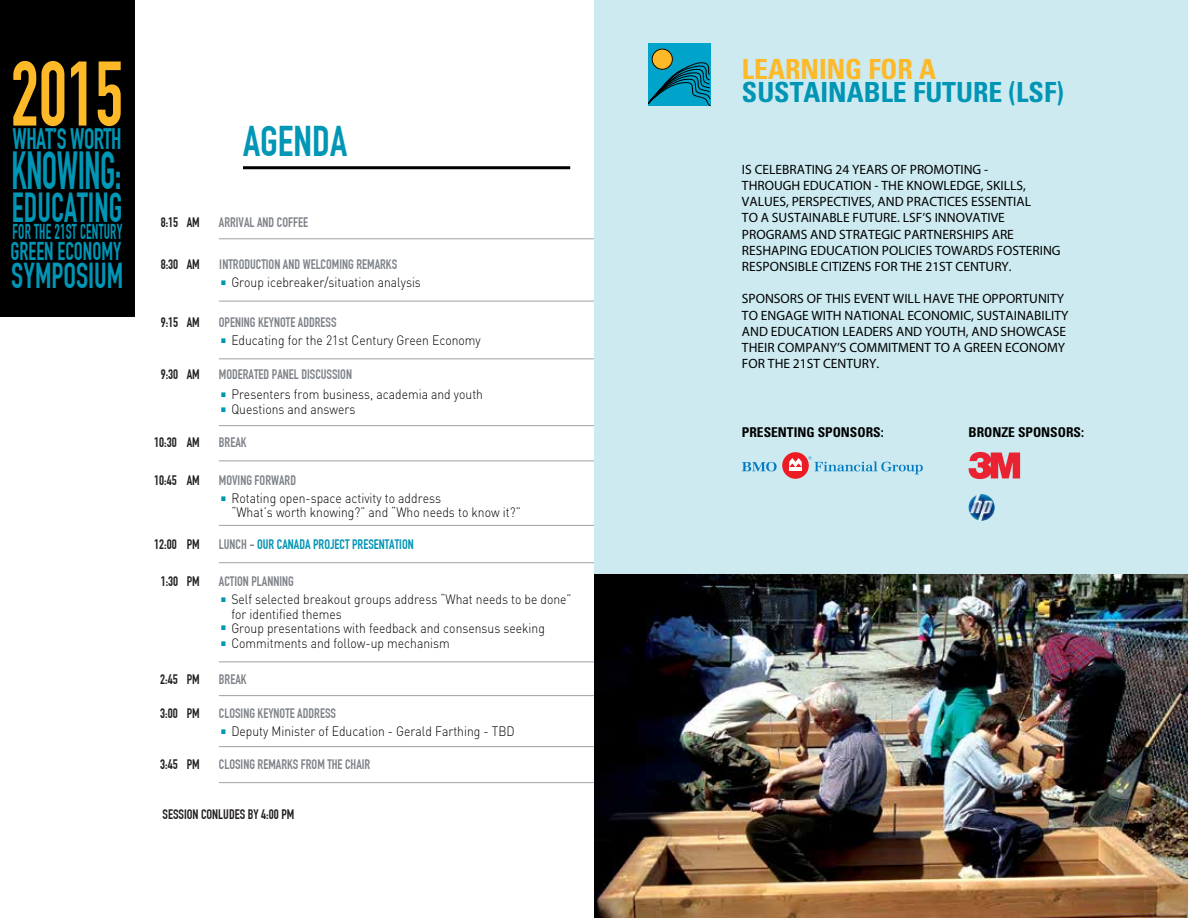
<style>
.page{position:relative;width:1188px;height:918px;background:#fff}
.page>*{position:absolute;margin:0;border:0;box-sizing:border-box;transform-origin:0 0}
.t1{font:700 90px "DIN Condensed";color:#fdb927;scale:.84 1}
.t2{font:700 52.35px "DIN Condensed";letter-spacing:-.015em;color:#0096b5;scale:.69 1}
.t3{font:700 42px "DIN Condensed";color:#0096b5}
.t4{font:700 41.1px "DIN Condensed";color:#0096b5;scale:.78 1}
.t5{font:500 37.5px/35.7px "DIN";color:#0095b4;scale:.9 1}
.t6{font:700 35.25px "DIN Condensed";color:#0096b5;scale:.84 1}
.t7{font:700 28.95px "DIN Condensed";letter-spacing:-.025em;color:#0096b5;scale:.84 1}
.t8{font:700 condensed 27.75px "Univers LT Std";color:#0095b4}
.t9{font:700 condensed 27.75px "Univers LT Std";color:#fdb927}
.t10{font:700 25.2px "DIN Condensed";color:#0096b5;scale:.84 1}
.t11{font:700 21px "DIN Condensed";letter-spacing:.015em;color:#0096b5;scale:.7 1}
.t12{font:condensed 13.5px/16.2px "Univers LT";color:#000}
.t13{font:300 13.5px/14.5px "DIN";color:#000;scale:.9 1}
.t14{font:700 13.5px "DIN Condensed";color:#7f848a}
.t15{font:700 13.5px "DIN Condensed";color:#221f20}
.t16{font:700 13.5px "DIN Condensed";color:#0095b4}
.t17{font:700 condensed 13.5px "Univers LT Std";color:#000}
.t18{font:700 13.5px "DIN Condensed";color:#231f20}
.s1{font-family:"DIN";font-weight:500}
.s2{color:#7f848a}
</style>
<div class="page">
<img style="left:594px;top:574px;width:594px;height:344px">
<div style="left:0;top:0;width:135px;height:316px;background:#000"></div>
<hr style="left:243px;top:166px;width:327px;height:3px;background:#000">
<hr style="left:219px;top:239px;width:375px;height:1px;background:#a1a1a4">
<hr style="left:219px;top:301px;width:375px;height:1px;background:#a1a1a4">
<hr style="left:219px;top:359px;width:375px;height:1px;background:#a1a1a4">
<hr style="left:219px;top:461px;width:375px;height:1px;background:#a1a1a4">
<hr style="left:219px;top:782px;width:375px;height:1px;background:#a1a1a4">
<hr style="left:219px;top:425px;width:375px;height:1px;background:#a1a1a4">
<hr style="left:219px;top:695px;width:375px;height:1px;background:#a1a1a4">
<hr style="left:219px;top:662px;width:375px;height:1px;background:#a1a1a4">
<hr style="left:219px;top:525px;width:375px;height:1px;background:#a1a1a4">
<hr style="left:219px;top:746px;width:375px;height:1px;background:#a1a1a4">
<hr style="left:219px;top:562px;width:375px;height:1px;background:#a1a1a4">
<div style="left:594px;top:0;width:594px;height:574px;background:#cceaf0"></div>
<div style="left:648px;top:44px;width:63px;height:62px;background:#00a3c9"></div>
<div style="left:652px;top:49px;width:21px;height:21px;background:#fdb927;border:1px solid #fdb927;border-radius:50%"></div>
<div style="left:652px;top:49px;width:21px;height:21px;border:1px solid #000;border-radius:50%"></div>
<svg style="left:648px;top:60px;width:63px;height:47px"></svg>
<div style="left:782px;top:452px;width:27px;height:27px;background:#ed1c24;border-radius:50%"></div>
<hr style="left:789px;top:467px;width:13px;height:4px;background:#fff">
<svg style="left:789px;top:458px;width:13px;height:9px"></svg>
<svg style="left:742px;top:462px;width:35px;height:9px"></svg>
<svg style="left:809px;top:456px;width:114px;height:18px"></svg>
<svg style="left:968px;top:452px;width:52px;height:27px"></svg>
<img style="left:969px;top:494px;width:26px;height:27px;border-radius:13px">
<h1 class="t1" style="left:11px;top:41px;width:135px">2015</h1>
<h3 class="t7" style="left:13px;top:122px;width:131px">WHAT’S WORTH</h3>
<h2 class="t2" style="left:12px;top:140px;width:161px">KNOWING:</h2>
<h3 class="t11" style="left:13px;top:219px;width:159px">FOR THE 21ST CENTURY</h3>
<h3 class="t6" style="left:11px;top:255px;width:135px">SYMPOSIUM</h3>
<h3 class="t4" style="left:12px;top:183px;width:143px">EDUCATING</h3>
<h3 class="t10" style="left:10px;top:236px;width:134px">GREEN ECONOMY</h3>
<h3 class="t3" style="left:243px;top:116px;width:106px">AGENDA</h3>
<p class="t15" style="left:161px;top:214px;width:41px">8:15 AM</p>
<p class="t15" style="left:161px;top:256px;width:41px">8:30 AM</p>
<p class="t15" style="left:161px;top:314px;width:41px">9:15 AM</p>
<p class="t14" style="left:219px;top:214px;width:91px">ARRIVAL AND COFFEE</p>
<p class="t14" style="left:219px;top:256px;width:180px"><span class="s1">I</span>NTRODUCTION AND WELCOMING REMARKS</p>
<h3 class="t5" style="left:219px;top:252px;width:12px">.</h3>
<p class="t13" style="left:231px;top:275px;width:212px">Group icebreaker/situation analysis</p>
<p class="t14" style="left:219px;top:314px;width:119px">OPENING KEYNOTE ADDRESS</p>
<h3 class="t5" style="left:219px;top:310px;width:12px">.</h3>
<p class="t13" style="left:231px;top:332px;width:279px">Educating for the 21st Century Green Economy</p>
<p class="t15" style="left:161px;top:366px;width:41px">9:30 AM</p>
<p class="t14" style="left:219px;top:366px;width:135px">MODERATED PANEL DISCUSSION</p>
<p class="t15" style="left:154px;top:435px;width:47px">10:30 AM</p>
<p class="t15" style="left:154px;top:472px;width:47px">10:45 AM</p>
<p class="t15" style="left:154px;top:537px;width:47px">12:00 PM</p>
<p class="t15" style="left:161px;top:573px;width:41px">1:30 PM</p>
<h3 class="t5" style="left:219px;top:364px;width:12px">.</h3>
<p class="t13" style="left:231px;top:386px;width:281px">Presenters from business, academia and youth</p>
<h3 class="t5" style="left:219px;top:380px;width:12px">.</h3>
<p class="t13" style="left:231px;top:402px;width:140px">Questions and answers</p>
<p class="t14" style="left:219px;top:435px;width:29px">BREAK</p>
<p class="t14" style="left:219px;top:472px;width:79px">MOVING FORWARD</p>
<p class="t13" style="left:231px;top:491px;width:323px">Rotating open-space activity to address<br>“What’s worth knowing?” and “Who needs to know it?”</p>
<p class="t16" style="left:219px;top:537px;width:196px"><span class="s2">LUNCH -</span> OUR CANADA PROJECT PRESENTATION</p>
<p class="t14" style="left:219px;top:573px;width:76px">ACTION PLANNING</p>
<p class="t13" style="left:231px;top:592px;width:380px">Self selected breakout groups address “What needs to be done” for identified themes<br>Group presentations with feedback and consensus seeking Commitments and follow-up mechanism</p>
<h3 class="t5" style="left:219px;top:468px;width:12px">.</h3>
<h3 class="t5" style="left:219px;top:570px;width:12px">. ..</h3>
<p class="t15" style="left:160px;top:671px;width:41px">2:45 PM</p>
<p class="t14" style="left:219px;top:671px;width:29px">BREAK</p>
<p class="t15" style="left:160px;top:705px;width:41px">3:00 PM</p>
<p class="t15" style="left:160px;top:756px;width:41px">3:45 PM</p>
<p class="t14" style="left:219px;top:705px;width:119px">CLOSING KEYNOTE ADDRESS</p>
<p class="t13" style="left:231px;top:724px;width:316px">Deputy Minister of Education - Gerald Farthing - TBD</p>
<h3 class="t5" style="left:219px;top:702px;width:12px">.</h3>
<p class="t14" style="left:219px;top:756px;width:153px">CLOSING REMARKS FROM THE CHAIR</p>
<p class="t18" style="left:163px;top:807px;width:133px">SESSION CONLUDES BY 4:00 PM</p>
<h3 class="t9" style="left:742px;top:52px;width:196px">LEARNING FOR A</h3>
<h3 class="t8" style="left:742px;top:75px;width:324px">SUSTAINABLE FUTURE (LSF)</h3>
<p class="t12" style="left:742px;top:161px;width:320px">IS CELEBRATING 24 YEARS OF PROMOTING -<br>THROUGH EDUCATION - THE KNOWLEDGE, SKILLS, VALUES, PERSPECTIVES, AND PRACTICES ESSENTIAL<br>TO A SUSTAINABLE FUTURE. LSF’S INNOVATIVE PROGRAMS AND STRATEGIC PARTNERSHIPS ARE RESHAPING EDUCATION POLICIES TOWARDS FOSTERING RESPONSIBLE CITIZENS FOR THE 21ST CENTURY.</p>
<p class="t12" style="left:742px;top:291px;width:328px">SPONSORS OF THIS EVENT WILL HAVE THE OPPORTUNITY TO ENGAGE WITH NATIONAL ECONOMIC, SUSTAINABILITY AND EDUCATION LEADERS AND YOUTH, AND SHOWCASE THEIR COMPANY’S COMMITMENT TO A GREEN ECONOMY FOR THE 21ST CENTURY.</p>
<p class="t17" style="left:742px;top:423px;width:143px">PRESENTING SPONSORS:</p>
<p class="t17" style="left:969px;top:423px;width:117px">BRONZE SPONSORS:</p>
</div>
